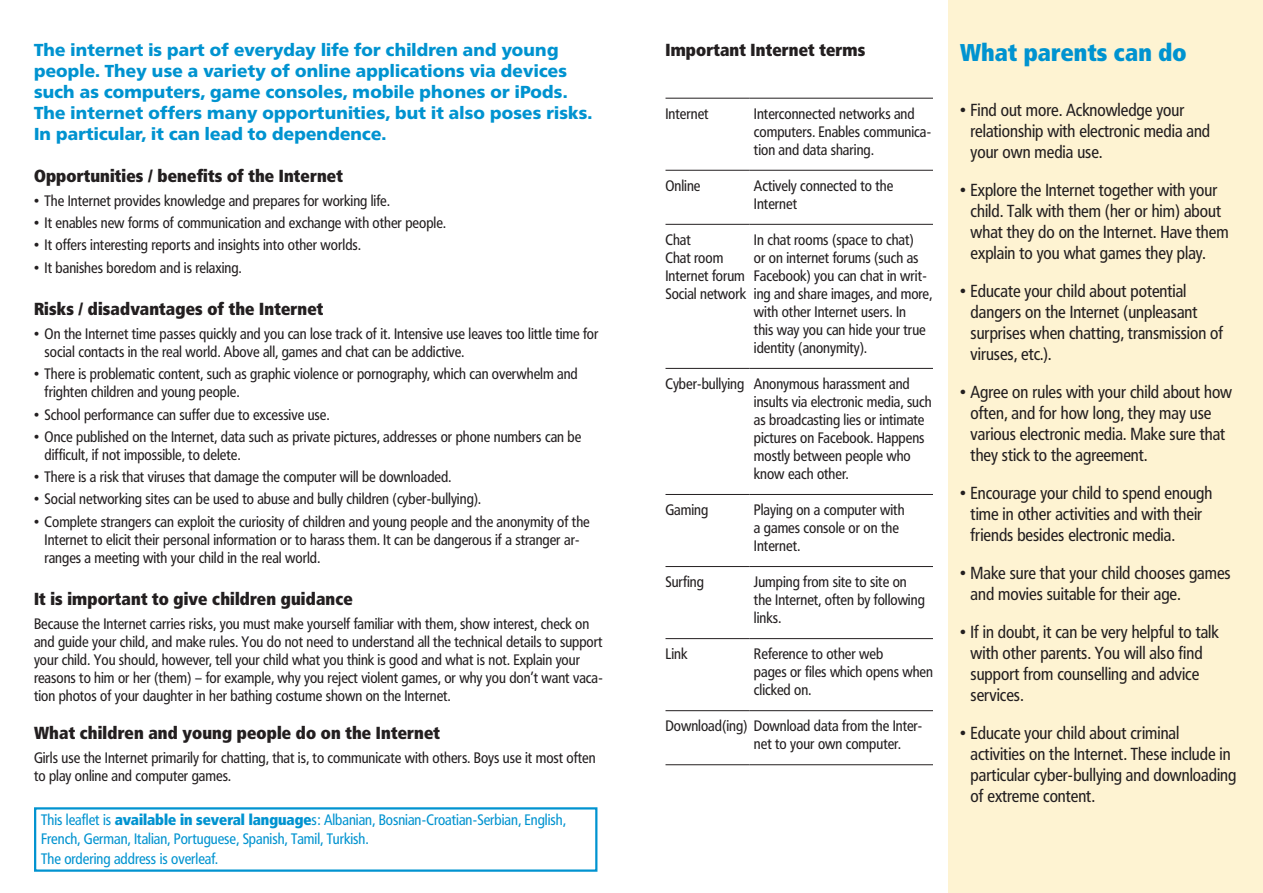
<style>
.page{position:relative;width:1263px;height:893px;background:#fff}
.page>*{position:absolute;margin:0;border:0;box-sizing:border-box;transform-origin:0 0}
.t1{font:800 24px "Frutiger Condensed BQ";letter-spacing:.01em;color:#0093d0}
.t2{font:17.25px/21px "Frutiger Condensed BQ";color:#231f20}
.t3{font:900 17.25px/21px "Frutiger BQ";letter-spacing:.01em;color:#0093d0}
.t4{font:800 17.25px "Frutiger Condensed BQ";letter-spacing:.01em;color:#231f20}
.t5{font:15px/18px "Frutiger Condensed BQ";color:#231f20}
.t6{font:15px/19.5px "Frutiger Condensed BQ";color:#0093d0}
.s1{font-weight:800}
</style>
<div class="page">
<div style="left:948px;top:0;width:315px;height:893px;background:#fef3d2"></div>
<hr style="left:665px;top:170px;width:85px;height:1px;background:#231f20">
<hr style="left:750px;top:170px;width:183px;height:1px;background:#231f20">
<hr style="left:665px;top:224px;width:85px;height:1px;background:#231f20">
<hr style="left:750px;top:224px;width:183px;height:1px;background:#231f20">
<hr style="left:665px;top:368px;width:85px;height:1px;background:#231f20">
<hr style="left:750px;top:368px;width:183px;height:1px;background:#231f20">
<hr style="left:665px;top:494px;width:85px;height:1px;background:#231f20">
<hr style="left:750px;top:494px;width:183px;height:1px;background:#231f20">
<hr style="left:665px;top:566px;width:85px;height:1px;background:#231f20">
<hr style="left:750px;top:566px;width:183px;height:1px;background:#231f20">
<hr style="left:665px;top:638px;width:85px;height:1px;background:#231f20">
<hr style="left:750px;top:638px;width:183px;height:1px;background:#231f20">
<hr style="left:665px;top:710px;width:85px;height:1px;background:#231f20">
<hr style="left:750px;top:710px;width:183px;height:1px;background:#231f20">
<hr style="left:665px;top:98px;width:85px;height:1px;background:#231f20">
<hr style="left:750px;top:98px;width:183px;height:1px;background:#231f20">
<hr style="left:665px;top:764px;width:85px;height:1px;background:#231f20">
<hr style="left:750px;top:764px;width:183px;height:1px;background:#231f20">
<div style="left:34px;top:807px;width:563px;height:65px;border:2px solid #0093d0"></div>
<p class="t3" style="left:34px;top:39px;width:560px">The internet is part of everyday life for children and young people. They use a variety of online applications via devices such as computers, game consoles, mobile phones or iPods.<br>The internet offers many opportunities, but it also poses risks.<br>In particular, it can lead to dependence.</p>
<p class="t4" style="left:665px;top:39px;width:201px">Important Internet terms</p>
<p class="t5" style="left:665px;top:104px;width:45px">Internet</p>
<p class="t5" style="left:754px;top:104px;width:179px">Interconnected networks and computers. Enables communica&shy;tion and data sharing.</p>
<p class="t5" style="left:665px;top:176px;width:36px">Online</p>
<p class="t5" style="left:754px;top:176px;width:141px">Actively connected to the<br>Internet</p>
<p class="t5" style="left:665px;top:230px;width:82px">Chat<br>Chat room<br>Internet forum<br>Social network</p>
<p class="t5" style="left:754px;top:230px;width:180px">In chat rooms (space to chat)<br>or on internet forums (such as<br>Facebook) you can chat in writ&shy;ing and share images, and more, with other Internet users. In<br>this way you can hide your true identity (anonymity).</p>
<p class="t5" style="left:754px;top:374px;width:179px;text-indent:-88px">Cyber-bullying Anonymous harassment and insults via electronic media, such as broadcasting lies or intimate pictures on Facebook. Happens mostly between people who know each other.</p>
<p class="t5" style="left:665px;top:500px;width:44px">Gaming</p>
<p class="t5" style="left:754px;top:500px;width:152px">Playing on a computer with a games console or on the<br>Internet.</p>
<p class="t5" style="left:665px;top:572px;width:40px">Surfing</p>
<p class="t5" style="left:754px;top:572px;width:172px">Jumping from site to site on the Internet, often by following links.</p>
<p class="t5" style="left:665px;top:645px;width:23px">Link</p>
<p class="t5" style="left:754px;top:645px;width:180px">Reference to other web<br>pages or files which opens when clicked on.</p>
<p class="t5" style="left:754px;top:717px;width:170px;text-indent:-88px">Download(ing) Download data from the Inter&shy;net to your own computer.</p>
<p class="t4" style="left:34px;top:165px;width:310px">Opportunities / benefits of the Internet</p>
<p class="t5" style="left:34px;top:192px;width:357px">• The Internet provides knowledge and prepares for working life.</p>
<p class="t5" style="left:34px;top:214px;width:413px">• It enables new forms of communication and exchange with other people.</p>
<p class="t5" style="left:34px;top:236px;width:328px">• It offers interesting reports and insights into other worlds.</p>
<p class="t5" style="left:34px;top:258px;width:209px">• It banishes boredom and is relaxing.</p>
<p class="t4" style="left:34px;top:298px;width:291px">Risks / disadvantages of the Internet</p>
<p class="t5" style="left:45px;top:325px;width:555px;text-indent:-11px">• On the Internet time passes quickly and you can lose track of it. Intensive use leaves too little time for social contacts in the real world. Above all, games and chat can be addictive.</p>
<p class="t5" style="left:45px;top:365px;width:535px;text-indent:-11px">• There is problematic content, such as graphic violence or pornography, which can overwhelm and frighten children and young people.</p>
<p class="t5" style="left:34px;top:405px;width:297px">• School performance can suffer due to excessive use.</p>
<p class="t5" style="left:45px;top:427px;width:538px;text-indent:-11px">• Once published on the Internet, data such as private pictures, addresses or phone numbers can be difficult, if not impossible, to delete.</p>
<p class="t5" style="left:34px;top:468px;width:419px">• There is a risk that viruses that damage the computer will be downloaded.</p>
<p class="t5" style="left:34px;top:490px;width:448px">• Social networking sites can be used to abuse and bully children (cyber-bullying).</p>
<p class="t5" style="left:45px;top:512px;width:547px;text-indent:-11px">• Complete strangers can exploit the curiosity of children and young people and the anonymity of the<br>Internet to elicit their personal information or to harass them. It can be dangerous if a stranger ar&shy;ranges a meeting with your child in the real world.</p>
<p class="t4" style="left:34px;top:588px;width:320px">It is important to give children guidance</p>
<p class="t5" style="left:34px;top:615px;width:570px">Because the Internet carries risks, you must make yourself familiar with them, show interest, check on and guide your child, and make rules. You do not need to understand all the technical details to support your child. You should, however, tell your child what you think is good and what is not. Explain your reasons to him or her (them) – for example, why you reject violent games, or why you don’t want vaca&shy;tion photos of your daughter in her bathing costume shown on the Internet.</p>
<p class="t4" style="left:34px;top:722px;width:408px">What children and young people do on the Internet</p>
<p class="t5" style="left:34px;top:749px;width:563px">Girls use the Internet primarily for chatting, that is, to communicate with others. Boys use it most often to play online and computer games.</p>
<p class="t6" style="left:41px;top:810px;width:526px">This leaflet is <span class="s1">available in several language</span>s: Albanian, Bosnian-Croatian-Serbian, English,<br>French, German, Italian, Portuguese, Spanish, Tamil, Turkish.<br>The ordering address is overleaf.</p>
<h1 class="t1" style="left:960px;top:38px;width:228px">What parents can do</h1>
<p class="t2" style="left:971px;top:100px;width:241px;text-indent:-11px">• Find out more. Acknowledge your relationship with electronic media and your own media use.</p>
<p class="t2" style="left:971px;top:180px;width:259px;text-indent:-11px">• Explore the Internet together with your child. Talk with them (her or him) about what they do on the Internet. Have them explain to you what games they play.</p>
<p class="t2" style="left:971px;top:281px;width:254px;text-indent:-11px">• Educate your child about potential dangers on the Internet (unpleasant surprises when chatting, transmission of viruses, etc.).</p>
<p class="t2" style="left:971px;top:382px;width:263px;text-indent:-11px">• Agree on rules with your child about how often, and for how long, they may use various electronic media. Make sure that they stick to the agreement.</p>
<p class="t2" style="left:971px;top:483px;width:243px;text-indent:-11px">• Encourage your child to spend enough time in other activities and with their friends besides electronic media.</p>
<p class="t2" style="left:971px;top:563px;width:262px;text-indent:-11px">• Make sure that your child chooses games and movies suitable for their age.</p>
<p class="t2" style="left:971px;top:622px;width:250px;text-indent:-11px">• If in doubt, it can be very helpful to talk with other parents. You will also find support from counselling and advice services.</p>
<p class="t2" style="left:971px;top:723px;width:267px;text-indent:-11px">• Educate your child about criminal activities on the Internet. These include in particular cyber-bullying and downloading of extreme content.</p>
</div>
